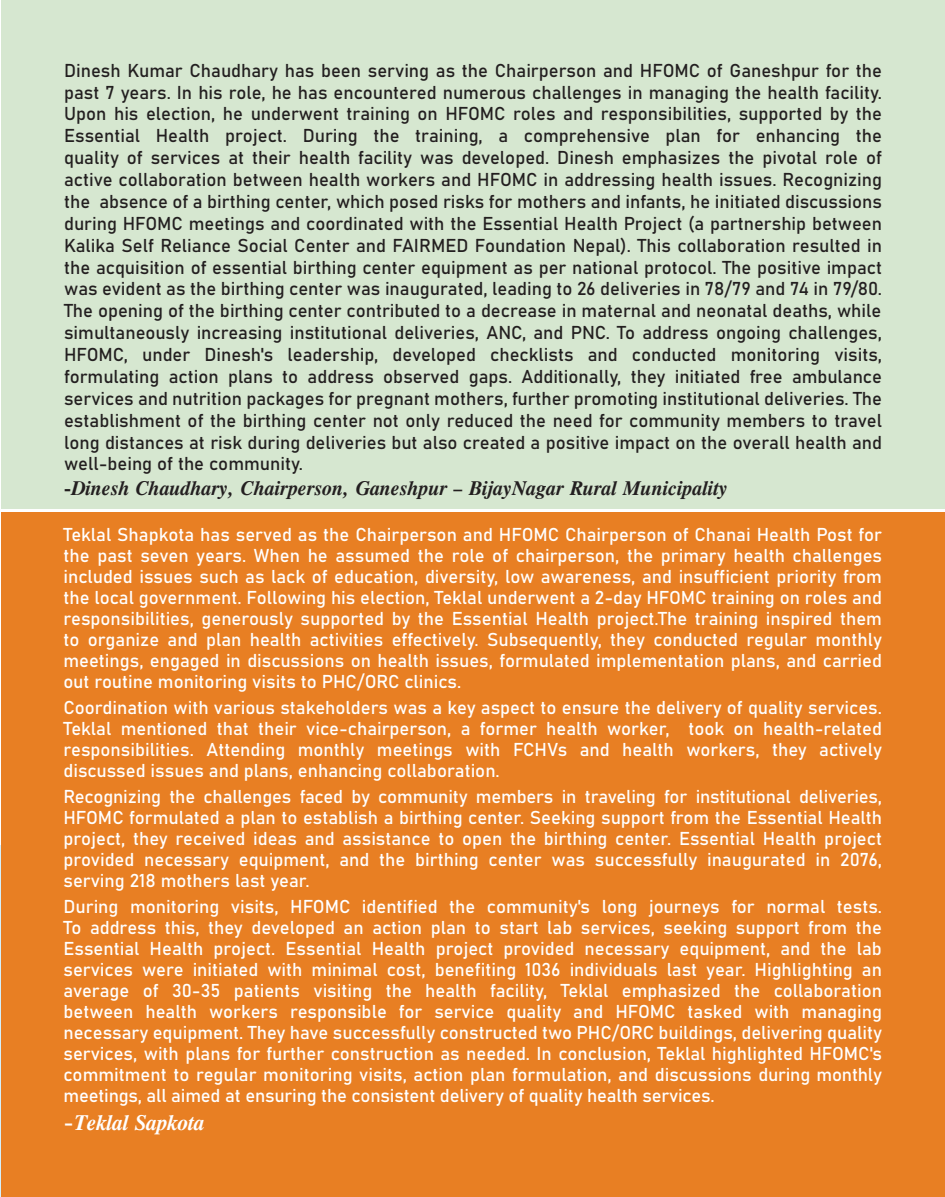
<style>
.page{position:relative;width:945px;height:1197px;background:#fff}
.page>*{position:absolute;margin:0;border:0;box-sizing:border-box;transform-origin:0 0}
.Paragraph_Style_1{font:italic 700 21.53px "CG Times";letter-spacing:-.01em;color:#fff}
.Paragraph_Style_1-2{font:italic 700 19.95px "CG Times";color:#231f20}
.Paragraph_Style_1-3{font:18.38px/21px "Bahnschrift 400 100";color:#fff;text-align:justify}
.Paragraph_Style_1-4{font:18.38px/21.9px "Bahnschrift 400 100";color:#231f20;text-align:justify}
.s1{font-family:"Bahnschrift 400 100";font-weight:400;font-style:normal}
</style>
<div class="page">
<hr style="left:0;top:846px;width:1px;height:351px;background:#d4effb">
<div style="left:1px;top:0;width:944px;height:508px;background:#d6e7d0"></div>
<div style="left:1px;top:512px;width:944px;height:685px;background:#e87f23"></div>
<p class="Paragraph_Style_1-4" style="left:64px;top:58px;width:820px">Dinesh Kumar Chaudhary has been serving as the Chairperson and HFOMC of Ganeshpur for the past 7 years. In his role, he has encountered numerous challenges in managing the health facility.<br>Upon his election, he underwent training on HFOMC roles and responsibilities, supported by the Essential Health project. During the training, a comprehensive plan for enhancing the quality of services at their health facility was developed. Dinesh emphasizes the pivotal role of active collaboration between health workers and HFOMC in addressing health issues. Recognizing the absence of a birthing center, which posed risks for mothers and infants, he initiated discussions during HFOMC meetings and coordinated with the Essential Health Project (a partnership between Kalika Self Reliance Social Center and FAIRMED Foundation Nepal). This collaboration resulted in the acquisition of essential birthing center equipment as per national protocol. The positive impact was evident as the birthing center was inaugurated, leading to 26 deliveries in 78/79 and 74 in 79/80.<br>The opening of the birthing center contributed to a decrease in maternal and neonatal deaths, while</p>
<p class="Paragraph_Style_1-4" style="left:64px;top:321px;width:819px">simultaneously increasing institutional deliveries, ANC, and PNC. To address ongoing challenges,</p>
<p class="Paragraph_Style_1-4" style="left:64px;top:342px;width:819px">HFOMC, under Dinesh's leadership, developed checklists and conducted monitoring visits, formulating action plans to address observed gaps. Additionally, they initiated free ambulance services and nutrition packages for pregnant mothers, further promoting institutional deliveries. The establishment of the birthing center not only reduced the need for community members to travel long distances at risk during deliveries but also created a positive impact on the overall health and well-being of the community.</p>
<p class="Paragraph_Style_1-2" style="left:64px;top:476px;width:665px">-Dinesh Chaudhary, Chairperson, Ganeshpur – BijayNagar Rural Municipality</p>
<p class="Paragraph_Style_1-3" style="left:63px;top:522px;width:820px">Teklal Shapkota has served as the Chairperson and HFOMC Chairperson of Chanai Health Post for the past seven years. When he assumed the role of chairperson, the primary health challenges included issues such as lack of education, diversity, low awareness, and insufficient priority from the local government. Following his election, Teklal underwent a 2-day HFOMC training on roles and responsibilities, generously supported by the Essential Health project.The training inspired them to organize and plan health activities effectively. Subsequently, they conducted regular monthly meetings, engaged in discussions on health issues, formulated implementation plans, and carried out routine monitoring visits to PHC/ORC clinics.</p>
<p class="Paragraph_Style_1-3" style="left:63px;top:695px;width:820px">Coordination with various stakeholders was a key aspect to ensure the delivery of quality services.<br>Teklal mentioned that their vice-chairperson, a former health worker, took on health-related responsibilities. Attending monthly meetings with FCHVs and health workers, they actively discussed issues and plans, enhancing collaboration.</p>
<p class="Paragraph_Style_1-3" style="left:63px;top:784px;width:820px">Recognizing the challenges faced by community members in traveling for institutional deliveries, HFOMC formulated a plan to establish a birthing center. Seeking support from the Essential Health project, they received ideas and assistance to open the birthing center. Essential Health project provided necessary equipment, and the birthing center was successfully inaugurated in 2076, serving 218 mothers last year.</p>
<p class="Paragraph_Style_1-3" style="left:63px;top:894px;width:820px">During monitoring visits, HFOMC identified the community's long journeys for normal tests.<br>To address this, they developed an action plan to start lab services, seeking support from the Essential Health project. Essential Health project provided necessary equipment, and the lab services were initiated with minimal cost, benefiting 1036 individuals last year. Highlighting an average of 30-35 patients visiting the health facility, Teklal emphasized the collaboration between health workers responsible for service quality and HFOMC tasked with managing necessary equipment. They have successfully constructed two PHC/ORC buildings, delivering quality services, with plans for further construction as needed. In conclusion, Teklal highlighted HFOMC's commitment to regular monitoring visits, action plan formulation, and discussions during monthly meetings, all aimed at ensuring the consistent delivery of quality health services.</p>
<p class="Paragraph_Style_1" style="left:63px;top:1110px;width:142px"><span class="s1">-</span>Teklal Sapkota</p>
</div>
